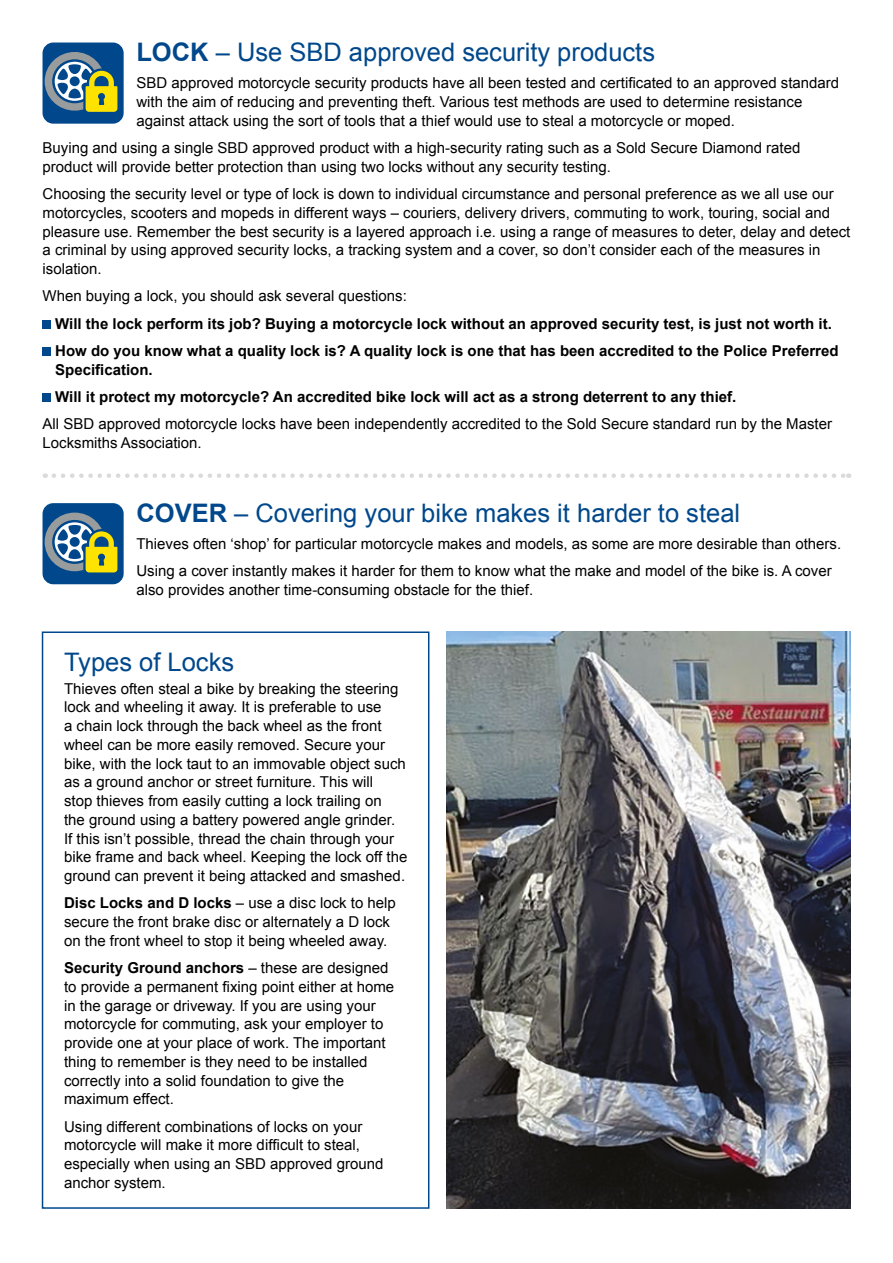
<style>
.page{position:relative;width:893px;height:1263px;background:#fff}
.page>*{position:absolute;margin:0;border:0;box-sizing:border-box;transform-origin:0 0}
.t1{font:25.5px "Arial";color:#00488b}
.t2{font:15px/18.8px "Arial";color:#000}
.t3{font:700 15px/27.3px "Arial";color:#000}
.s1{font-weight:700}
</style>
<div class="page">
<div style="left:42px;top:631px;width:387px;height:578px;border:2px solid #00488b"></div>
<svg style="left:54px;top:473px;width:795px;height:5px"></svg>
<div style="left:43px;top:320px;width:8px;height:9px;background:#00488b"></div>
<div style="left:43px;top:347px;width:8px;height:9px;background:#00488b"></div>
<div style="left:43px;top:393px;width:8px;height:9px;background:#00488b"></div>
<div style="left:44px;top:44px;width:79px;height:79px;background:#00488b;border-radius:10px"></div>
<div style="left:43px;top:43px;width:81px;height:81px;border:2px solid #00488b;border-radius:10px"></div>
<svg style="left:45px;top:52px;width:73px;height:62px"></svg>
<div style="left:44px;top:504px;width:79px;height:79px;background:#00488b;border-radius:10px"></div>
<div style="left:43px;top:503px;width:81px;height:81px;border:2px solid #00488b;border-radius:10px"></div>
<svg style="left:45px;top:513px;width:73px;height:62px"></svg>
<img style="left:446px;top:631px;width:404px;height:578px">
<h1 class="t1" style="left:136px;top:35px;width:520px"><span class="s1">LOCK</span> – Use SBD approved security products</h1>
<p class="t2" style="left:136px;top:74px;width:704px">SBD approved motorcycle security products have all been tested and certificated to an approved standard with the aim of reducing and preventing theft. Various test methods are used to determine resistance against attack using the sort of tools that a thief would use to steal a motorcycle or moped.</p>
<p class="t2" style="left:43px;top:139px;width:759px">Buying and using a single SBD approved product with a high-security rating such as a Sold Secure Diamond rated product will provide better protection than using two locks without any security testing.</p>
<p class="t2" style="left:43px;top:185px;width:809px">Choosing the security level or type of lock is down to individual circumstance and personal preference as we all use our motorcycles, scooters and mopeds in different ways – couriers, delivery drivers, commuting to work, touring, social and pleasure use. Remember the best security is a layered approach i.e. using a range of measures to deter, delay and detect a criminal by using approved security locks, a tracking system and a cover, so don’t consider each of the measures in isolation.</p>
<p class="t2" style="left:43px;top:287px;width:366px">When buying a lock, you should ask several questions:</p>
<p class="t3" style="left:55px;top:310px;width:785px">Will the lock perform its job? Buying a motorcycle lock without an approved security test, is just not worth it.<br>How do you know what a quality lock is? A quality lock is one that has been accredited to the Police Preferred</p>
<p class="t3" style="left:55px;top:356px;width:683px">Specification.<br>Will it protect my motorcycle? An accredited bike lock will act as a strong deterrent to any thief.</p>
<p class="t2" style="left:43px;top:415px;width:791px">All SBD approved motorcycle locks have been independently accredited to the Sold Secure standard run by the Master<br>Locksmiths Association.</p>
<h1 class="t1" style="left:136px;top:496px;width:605px"><span class="s1">COVER</span> – Covering your bike makes it harder to steal</h1>
<p class="t2" style="left:136px;top:530px;width:706px;line-height:27.3px">Thieves often ‘shop’ for particular motorcycle makes and models, as some are more desirable than others.<br>Using a cover instantly makes it harder for them to know what the make and model of the bike is. A cover</p>
<p class="t2" style="left:136px;top:580px;width:398px">also provides another time-consuming obstacle for the thief.</p>
<h1 class="t1" style="left:64px;top:645px;width:172px">Types of Locks</h1>
<p class="t2" style="left:64px;top:679px;width:345px">Thieves often steal a bike by breaking the steering lock and wheeling it away. It is preferable to use<br>a chain lock through the back wheel as the front wheel can be more easily removed. Secure your bike, with the lock taut to an immovable object such as a ground anchor or street furniture. This will<br>stop thieves from easily cutting a lock trailing on<br>the ground using a battery powered angle grinder.<br>If this isn’t possible, thread the chain through your bike frame and back wheel. Keeping the lock off the ground can prevent it being attacked and smashed.</p>
<p class="t2" style="left:64px;top:894px;width:333px"><span class="s1">Disc Locks and D locks</span> – use a disc lock to help secure the front brake disc or alternately a D lock on the front wheel to stop it being wheeled away.</p>
<p class="t2" style="left:64px;top:959px;width:332px"><span class="s1">Security Ground anchors</span> – these are designed to provide a permanent fixing point either at home in the garage or driveway. If you are using your motorcycle for commuting, ask your employer to provide one at your place of work. The important thing to remember is they need to be installed correctly into a solid foundation to give the maximum effect.</p>
<p class="t2" style="left:64px;top:1117px;width:321px">Using different combinations of locks on your motorcycle will make it more difficult to steal, especially when using an SBD approved ground anchor system.</p>
</div>
